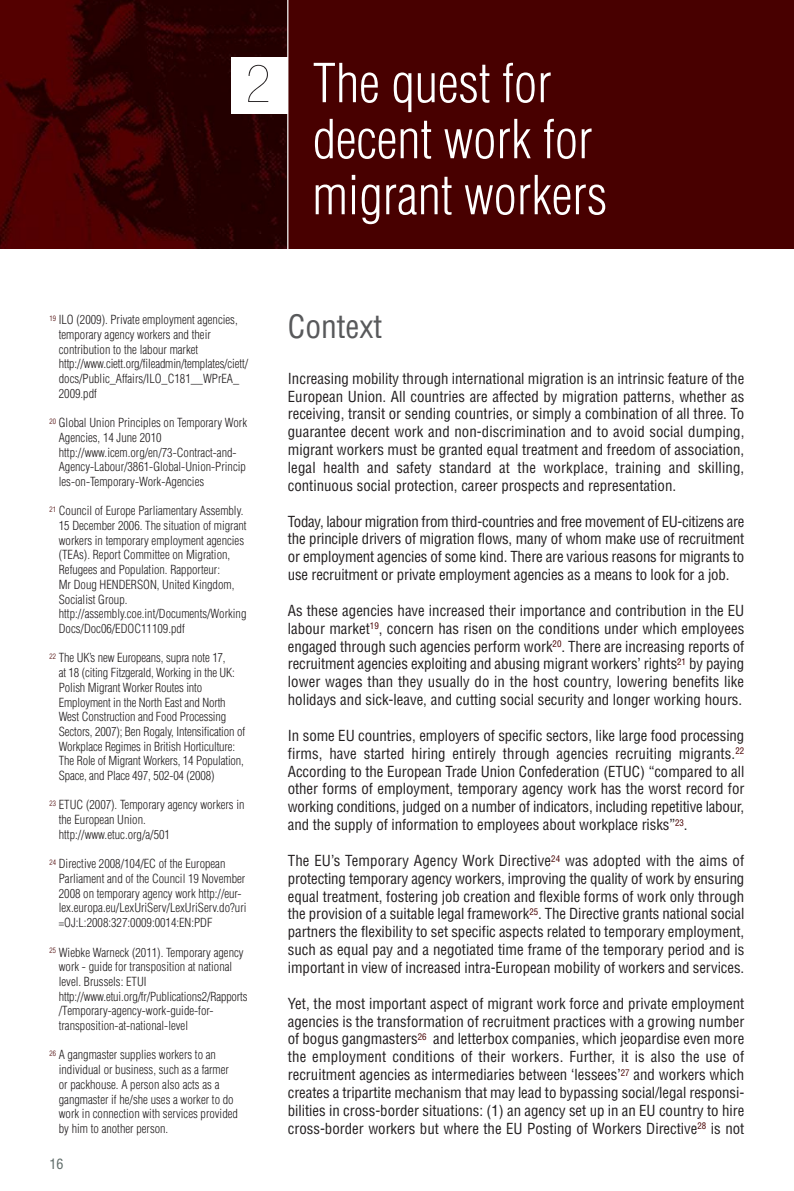
<style>
.page{position:relative;width:794px;height:1191px;background:#fff}
.page>*{position:absolute;margin:0;border:0;box-sizing:border-box;transform-origin:0 0}
.t1{font:300 condensed 52.5px/56px "Helvetica LT Std";color:#fff}
.t2{font:200 condensed 52.5px "Helvetica Neue LT Std";color:#231f20}
.t3{font:condensed 31.5px "Helvetica LT Std";color:#58595b}
.t4{font:condensed 14.88px/17.8px "Helvetica LT Std";color:#231f20;text-align:justify}
.t5{font:condensed 14px "Helvetica LT Std";color:#5f6c69}
.t6{font:300 condensed 12.25px/14.7px "Helvetica LT Std";color:#231f20}
</style>
<div class="page">
<div style="left:288px;top:1px;width:505px;height:247px;background:#480000"></div>
<img style="left:0;top:1px;width:287px;height:247px">
<div style="left:231px;top:57px;width:57px;height:56px;background:#fff"></div>
<h1 class="t2" style="left:246px;top:55px;width:27px">2</h1>
<h1 class="t1" style="left:313px;top:55px;width:296px">The quest for decent work for migrant workers</h1>
<p class="t6" style="left:59px;top:312px;width:191px;text-indent:-9px"><sup>19</sup> ILO (2009). Private employment agencies, temporary agency workers and their contribution to the labour market http://www.ciett.org/fileadmin/templates/ciett/ docs/Public_Affairs/ILO_C181__WPrEA_ 2009.pdf</p>
<p class="t6" style="left:59px;top:415px;width:190px;text-indent:-9px"><sup>20</sup> Global Union Principles on Temporary Work Agencies, 14 June 2010 http://www.icem.org/en/73-Contract-and-Agency-Labour/3861-Global-Union-Princip les-on-Temporary-Work-Agencies</p>
<p class="t6" style="left:59px;top:503px;width:189px;text-indent:-9px"><sup>21</sup> Council of Europe Parliamentary Assembly.<br>15 December 2006. The situation of migrant workers in temporary employment agencies (TEAs). Report Committee on Migration, Refugees and Population. Rapporteur:<br>Mr Doug HENDERSON, United Kingdom, Socialist Group. http://assembly.coe.int/Documents/Working Docs/Doc06/EDOC11109.pdf</p>
<p class="t6" style="left:59px;top:650px;width:188px;text-indent:-9px"><sup>22</sup> The UK’s new Europeans, supra note 17,<br>at 18 (citing Fitzgerald, Working in the UK:<br>Polish Migrant Worker Routes into Employment in the North East and North West Construction and Food Processing Sectors, 2007); Ben Rogaly, Intensification of Workplace Regimes in British Horticulture:<br>The Role of Migrant Workers, 14 Population, Space, and Place 497, 502-04 (2008)</p>
<p class="t6" style="left:59px;top:797px;width:187px;text-indent:-9px"><sup>23</sup> ETUC (2007). Temporary agency workers in the European Union. http://www.etuc.org/a/501</p>
<p class="t6" style="left:59px;top:856px;width:189px;text-indent:-9px"><sup>24</sup> Directive 2008/104/EC of the European Parliament and of the Council 19 November 2008 on temporary agency work http://eur&shy;lex.europa.eu/LexUriServ/LexUriServ.do?uri =OJ:L:2008:327:0009:0014:EN:PDF</p>
<p class="t6" style="left:59px;top:944px;width:190px;text-indent:-9px"><sup>25</sup> Wiebke Warneck (2011). Temporary agency work - guide for transposition at national level. Brussels: ETUI http://www.etui.org/fr/Publications2/Rapports /Temporary-agency-work-guide-for&shy;transposition-at-national-level</p>
<p class="t6" style="left:59px;top:1047px;width:181px;text-indent:-9px"><sup>26</sup> A gangmaster supplies workers to an individual or business, such as a farmer or packhouse. A person also acts as a gangmaster if he/she uses a worker to do work in connection with services provided by him to another person.</p>
<p class="t5" style="left:50px;top:1155px;width:15px">16</p>
<h2 class="t3" style="left:288px;top:307px;width:96px">Context</h2>
<p class="t4" style="left:288px;top:369px;width:458px">Increasing mobility through international migration is an intrinsic feature of the European Union. All countries are affected by migration patterns, whether as receiving, transit or sending countries, or simply a combination of all three. To guarantee decent work and non-discrimination and to avoid social dumping, migrant workers must be granted equal treatment and freedom of association, legal health and safety standard at the workplace, training and skilling, continuous social protection, career prospects and representation.</p>
<p class="t4" style="left:288px;top:512px;width:458px">Today, labour migration from third-countries and free movement of EU-citizens are the principle drivers of migration flows, many of whom make use of recruitment or employment agencies of some kind. There are various reasons for migrants to use recruitment or private employment agencies as a means to look for a job.</p>
<p class="t4" style="left:288px;top:601px;width:458px">As these agencies have increased their importance and contribution in the EU labour market<sup>19</sup>, concern has risen on the conditions under which employees engaged through such agencies perform work<sup>20</sup>. There are increasing reports of recruitment agencies exploiting and abusing migrant workers’ rights<sup>21</sup> by paying lower wages than they usually do in the host country, lowering benefits like holidays and sick-leave, and cutting social security and longer working hours.</p>
<p class="t4" style="left:288px;top:726px;width:458px">In some EU countries, employers of specific sectors, like large food processing firms, have started hiring entirely through agencies recruiting migrants.<sup>22<br></sup>According to the European Trade Union Confederation (ETUC) “compared to all other forms of employment, temporary agency work has the worst record for working conditions, judged on a number of indicators, including repetitive labour, and the supply of information to employees about workplace risks”<sup>23</sup>.</p>
<p class="t4" style="left:288px;top:851px;width:458px">The EU’s Temporary Agency Work Directive<sup>24</sup> was adopted with the aims of protecting temporary agency workers, improving the quality of work by ensuring equal treatment, fostering job creation and flexible forms of work only through the provision of a suitable legal framework<sup>25</sup>. The Directive grants national social partners the flexibility to set specific aspects related to temporary employment, such as equal pay and a negotiated time frame of the temporary period and is important in view of increased intra-European mobility of workers and services.</p>
<p class="t4" style="left:288px;top:994px;width:458px">Yet, the most important aspect of migrant work force and private employment agencies is the transformation of recruitment practices with a growing number of bogus gangmasters<sup>26</sup> and letterbox companies, which jeopardise even more the employment conditions of their workers. Further, it is also the use of recruitment agencies as intermediaries between ‘lessees’<sup>27</sup> and workers which creates a tripartite mechanism that may lead to bypassing social/legal responsi - bilities in cross-border situations: (1) an agency set up in an EU country to hire cross-border workers but where the EU Posting of Workers Directive<sup>28</sup> is not</p>
</div>
